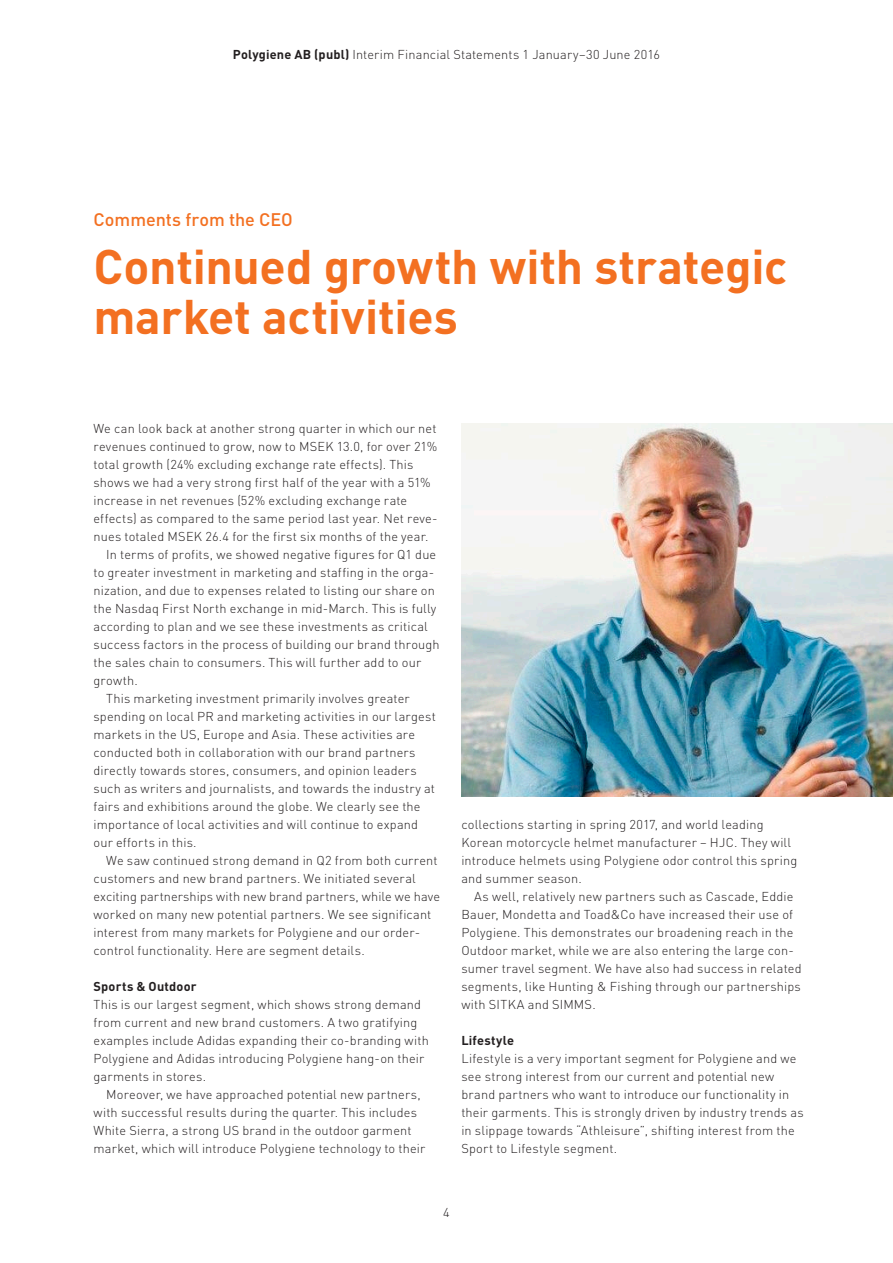
<style>
.page{position:relative;width:893px;height:1263px;background:#fff}
.page>*{position:absolute;margin:0;border:0;box-sizing:border-box;transform-origin:0 0}
.t1{font:700 48px/49.5px "DINOT";letter-spacing:-.005em;color:#f37021}
.t2{font:500 18px "DINOT";letter-spacing:-.005em;color:#f37021}
.t3{font:300 12.75px/18px "DINOT";letter-spacing:.015em;color:#231f20}
.t4{font:700 12.75px "DINOT";letter-spacing:.02em;color:#231f20}
.s1{font-weight:700}
</style>
<div class="page">
<img style="left:461px;top:423px;width:432px;height:373px">
<p class="t3" style="left:233px;top:45px;width:429px"><span class="s1">Polygiene AB (publ)</span> Interim Financial Statements 1 January–30 June 2016</p>
<h2 class="t2" style="left:94px;top:208px;width:201px">Comments from the CEO</h2>
<h1 class="t1" style="left:94px;top:240px;width:695px">Continued growth with strategic market activities</h1>
<p class="t3" style="left:94px;top:419px;width:344px">We can look back at another strong quarter in which our net</p>
<p class="t3" style="left:94px;top:437px;width:345px">revenues continued to grow, now to MSEK 13.0, for over 21%</p>
<p class="t3" style="left:94px;top:455px;width:321px">total growth (24% excluding exchange rate effects). This</p>
<p class="t3" style="left:94px;top:473px;width:339px">shows we had a very strong first half of the year with a 51%</p>
<p class="t3" style="left:94px;top:491px;width:315px">increase in net revenues (52% excluding exchange rate</p>
<p class="t3" style="left:94px;top:509px;width:346px">effects) as compared to the same period last year. Net reve-</p>
<p class="t3" style="left:94px;top:527px;width:336px">nues totaled MSEK 26.4 for the first six months of the year.</p>
<p class="t3" style="left:106px;top:545px;width:331px">In terms of profits, we showed negative figures for Q1 due</p>
<p class="t3" style="left:94px;top:563px;width:342px">to greater investment in marketing and staffing in the orga-</p>
<p class="t3" style="left:94px;top:581px;width:343px">nization, and due to expenses related to listing our share on</p>
<p class="t3" style="left:94px;top:599px;width:344px">the Nasdaq First North exchange in mid-March. This is fully</p>
<p class="t3" style="left:94px;top:617px;width:336px">according to plan and we see these investments as critical</p>
<p class="t3" style="left:94px;top:635px;width:348px">success factors in the process of building our brand through</p>
<p class="t3" style="left:94px;top:653px;width:329px">the sales chain to consumers. This will further add to our</p>
<p class="t3" style="left:94px;top:671px;width:46px">growth.</p>
<p class="t3" style="left:106px;top:689px;width:305px">This marketing investment primarily involves greater</p>
<p class="t3" style="left:94px;top:707px;width:344px">spending on local PR and marketing activities in our largest</p>
<p class="t3" style="left:94px;top:725px;width:323px">markets in the US, Europe and Asia. These activities are</p>
<p class="t3" style="left:94px;top:743px;width:323px">conducted both in collaboration with our brand partners</p>
<p class="t3" style="left:94px;top:761px;width:325px">directly towards stores, consumers, and opinion leaders</p>
<p class="t3" style="left:94px;top:779px;width:343px">such as writers and journalists, and towards the industry at</p>
<p class="t3" style="left:94px;top:797px;width:329px">fairs and exhibitions around the globe. We clearly see the</p>
<p class="t3" style="left:94px;top:815px;width:326px">importance of local activities and will continue to expand</p>
<p class="t3" style="left:94px;top:833px;width:105px">our efforts in this.</p>
<p class="t3" style="left:106px;top:851px;width:333px">We saw continued strong demand in Q2 from both current</p>
<p class="t3" style="left:94px;top:869px;width:324px">customers and new brand partners. We initiated several</p>
<p class="t3" style="left:94px;top:887px;width:348px">exciting partnerships with new brand partners, while we have</p>
<p class="t3" style="left:94px;top:905px;width:339px">worked on many new potential partners. We see significant</p>
<p class="t3" style="left:94px;top:923px;width:328px">interest from many markets for Polygiene and our order-</p>
<p class="t3" style="left:94px;top:941px;width:273px">control functionality. Here are segment details.</p>
<p class="t4" style="left:94px;top:978px;width:105px">Sports &amp; Outdoor</p>
<p class="t3" style="left:94px;top:995px;width:337px">This is our largest segment, which shows strong demand from current and new brand customers. A two gratifying examples include Adidas expanding their co-branding with Polygiene and Adidas introducing Polygiene hang-on their garments in stores.</p>
<p class="t3" style="left:94px;top:1085px;width:333px;text-indent:13px">Moreover, we have approached potential new partners, with successful results during the quarter. This includes White Sierra, a strong US brand in the outdoor garment market, which will introduce Polygiene technology to their</p>
<p class="t3" style="left:461px;top:815px;width:337px">collections starting in spring 2017, and world leading Korean motorcycle helmet manufacturer – HJC. They will introduce helmets using Polygiene odor control this spring and summer season.</p>
<p class="t3" style="left:461px;top:887px;width:342px;text-indent:13px">As well, relatively new partners such as Cascade, Eddie Bauer, Mondetta and Toad&amp;Co have increased their use of Polygiene. This demonstrates our broadening reach in the Outdoor market, while we are also entering the large con&shy;sumer travel segment. We have also had success in related segments, like Hunting &amp; Fishing through our partnerships with SITKA and SIMMS.</p>
<p class="t4" style="left:461px;top:1032px;width:54px">Lifestyle</p>
<p class="t3" style="left:461px;top:1049px;width:344px">Lifestyle is a very important segment for Polygiene and we see strong interest from our current and potential new brand partners who want to introduce our functionality in their garments. This is strongly driven by industry trends as in slippage towards “Athleisure”, shifting interest from the Sport to Lifestyle segment.</p>
<p class="t3" style="left:443px;top:1203px;width:8px">4</p>
</div>
